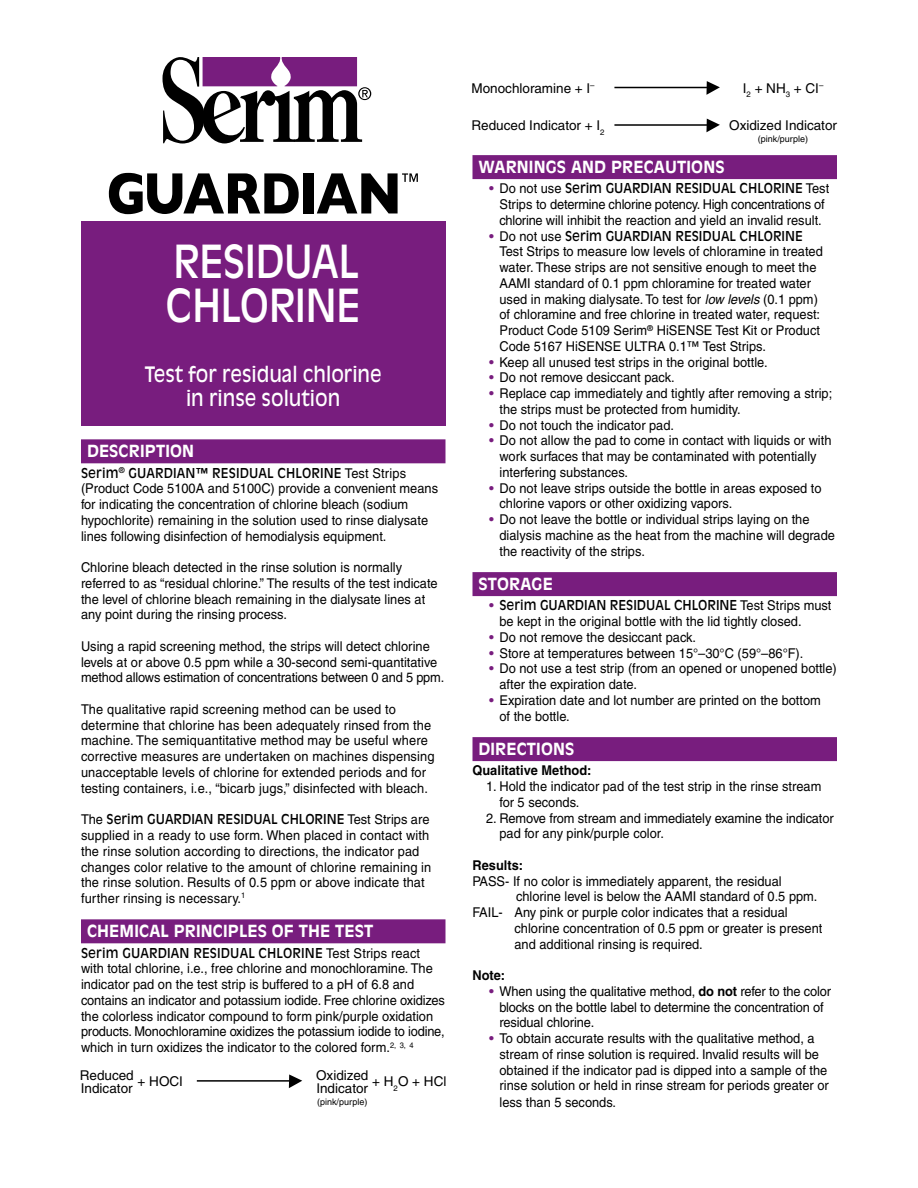
<style>
.page{position:relative;width:918px;height:1188px;background:#fff}
.page>*{position:absolute;margin:0;border:0;box-sizing:border-box;transform-origin:0 0}
.t1{font:45px/43.5px "Antique Olive";letter-spacing:-.02em;color:#fff;scale:.9 1}
.t2{font:21px/24px "Antique Olive";color:#fff;text-align:center;scale:.9 1}
.t3{font:700 16.5px "Antique Olive";letter-spacing:.01em;color:#fff}
.t4{font:13.5px/15.8px "Helvetica";color:#000;scale:.95 1}
.t5{font:13.5px "Antique Olive";color:#000;scale:.95 1}
.t6{font:13.5px/13.5px "Helvetica";color:#000}
.t7{font:13.5px/15.8px "Helvetica";letter-spacing:-.02em;color:#000;scale:.95 1}
.t8{font:700 13.5px "Helvetica";color:#000;scale:.95 1}
.t9{font:9px "Helvetica";color:#000}
.s1{font-family:"Helvetica"}
.s2{font-family:"Helvetica";color:#781d7e}
.s3{font-style:italic}
.s4{color:#781d7e}
.s5{font-weight:700}
</style>
<div class="page">
<div style="left:472px;top:155px;width:365px;height:24px;background:#781d7e"></div>
<div style="left:472px;top:572px;width:365px;height:24px;background:#781d7e"></div>
<div style="left:472px;top:737px;width:365px;height:24px;background:#781d7e"></div>
<div style="left:81px;top:439px;width:365px;height:24px;background:#781d7e"></div>
<div style="left:81px;top:919px;width:365px;height:24px;background:#781d7e"></div>
<hr style="left:197px;top:1080px;width:92px;height:2px;background:#000">
<svg style="left:289px;top:1074px;width:13px;height:14px"></svg>
<hr style="left:614px;top:87px;width:93px;height:1px;background:#000">
<svg style="left:706px;top:81px;width:14px;height:14px"></svg>
<div style="left:81px;top:221px;width:365px;height:205px;background:#781d7e"></div>
<svg style="left:163px;top:57px;width:208px;height:87px"></svg>
<svg style="left:109px;top:173px;width:190px;height:41px"></svg>
<div style="left:303px;top:173px;width:10px;height:40px;background:#000"></div>
<svg style="left:317px;top:173px;width:101px;height:40px"></svg>
<hr style="left:614px;top:124px;width:93px;height:2px;background:#000">
<svg style="left:706px;top:119px;width:14px;height:13px"></svg>
<h1 class="t1" style="left:166px;top:238px;width:219px">RESIDUAL<br>CHLORINE</h1>
<h2 class="t2" style="left:145px;top:361px;width:265px">Test for residual chlorine in rinse solution</h2>
<p class="t3" style="left:87px;top:441px;width:109px">DESCRIPTION</p>
<p class="t5" style="left:81px;top:465px;width:344px">Serim<sup>®</sup> GUARDIAN™ RESIDUAL CHLORINE <span class="s1">Test Strips</span></p>
<p class="t4" style="left:81px;top:481px;width:377px">(Product Code 5100A and 5100C) provide a convenient means for indicating the concentration of chlorine bleach (sodium hypochlorite) remaining in the solution used to rinse dialysate lines following disinfection of hemodialysis equipment.</p>
<p class="t4" style="left:81px;top:560px;width:377px">Chlorine bleach detected in the rinse solution is normally referred to as “residual chlorine.” The results of the test indicate the level of chlorine bleach remaining in the dialysate lines at any point during the rinsing process.</p>
<p class="t4" style="left:81px;top:638px;width:384px">Using a rapid screening method, the strips will detect chlorine levels at or above 0.5 ppm while a 30-second semi-quantitative method allows estimation of concentrations between 0 and 5 ppm.</p>
<p class="t4" style="left:81px;top:701px;width:374px">The qualitative rapid screening method can be used to determine that chlorine has been adequately rinsed from the machine. The semiquantitative method may be useful where corrective measures are undertaken on machines dispensing unacceptable levels of chlorine for extended periods and for testing containers, i.e., “bicarb jugs,” disinfected with bleach.</p>
<p class="t5" style="left:81px;top:811px;width:368px"><span class="s1">The</span> Serim GUARDIAN RESIDUAL CHLORINE <span class="s1">Test Strips are</span></p>
<p class="t4" style="left:81px;top:827px;width:370px">supplied in a ready to use form. When placed in contact with the rinse solution according to directions, the indicator pad changes color relative to the amount of chlorine remaining in the rinse solution. Results of 0.5 ppm or above indicate that further rinsing is necessary.<sup>1</sup></p>
<p class="t3" style="left:87px;top:921px;width:288px">CHEMICAL PRINCIPLES OF THE TEST</p>
<p class="t5" style="left:81px;top:945px;width:358px">Serim GUARDIAN RESIDUAL CHLORINE <span class="s1">Test Strips react</span></p>
<p class="t4" style="left:81px;top:961px;width:385px">with total chlorine, i.e., free chlorine and monochloramine. The indicator pad on the test strip is buffered to a pH of 6.8 and contains an indicator and potassium iodide. Free chlorine oxidizes the colorless indicator compound to form pink/purple oxidation products. Monochloramine oxidizes the potassium iodide to iodine, which in turn oxidizes the indicator to the colored form.<sup>2,</sup> <sup>3,</sup> <sup>4</sup></p>
<p class="t6" style="left:138px;top:1075px;width:47px">+ HOCI</p>
<p class="t6" style="left:316px;top:1068px;width:54px">Oxidized<br>Indicator</p>
<p class="t9" style="left:317px;top:1097px;width:52px">(pink/purple)</p>
<p class="t6" style="left:80px;top:1068px;width:56px">Reduced<br>Indicator</p>
<p class="t6" style="left:372px;top:1075px;width:76px">+ H<sub>2</sub>O + HCl</p>
<p class="t6" style="left:472px;top:81px;width:125px">Monochloramine + I<sup>–</sup></p>
<p class="t6" style="left:743px;top:81px;width:82px">I<sub>2</sub> + NH<sub>3</sub> + CI<sup>–</sup></p>
<p class="t6" style="left:472px;top:119px;width:135px">Reduced Indicator + I<sub>2</sub></p>
<p class="t6" style="left:729px;top:119px;width:109px">Oxidized Indicator</p>
<p class="t9" style="left:758px;top:134px;width:52px">(pink/purple)</p>
<p class="t3" style="left:478px;top:157px;width:248px">WARNINGS AND PRECAUTIONS</p>
<p class="t5" style="left:489px;top:180px;width:360px"><span class="s2">•</span> <span class="s1">Do not use</span> Serim GUARDIAN RESIDUAL CHLORINE <span class="s1">Test</span></p>
<p class="t7" style="left:499px;top:197px;width:344px">Strips to determine chlorine potency. High concentrations of chlorine will inhibit the reaction and yield an invalid result.</p>
<p class="t5" style="left:489px;top:228px;width:332px"><span class="s2">•</span> <span class="s1">Do not use</span> Serim GUARDIAN RESIDUAL CHLORINE</p>
<p class="t4" style="left:499px;top:244px;width:342px">Test Strips to measure low levels of chloramine in treated water. These strips are not sensitive enough to meet the AAMI standard of 0.1 ppm chloramine for treated water used in making dialysate. To test for <span class="s3">low levels</span> (0.1 ppm) of chloramine and free chlorine in treated water, request:<br>Product Code 5109 Serim<sup>®</sup> HiSENSE Test Kit or Product Code 5167 HiSENSE ULTRA 0.1™ Test Strips.</p>
<p class="t4" style="left:489px;top:354px;width:295px"><span class="s4">•</span> Keep all unused test strips in the original bottle.</p>
<p class="t4" style="left:489px;top:370px;width:197px"><span class="s4">•</span> Do not remove desiccant pack.</p>
<p class="t4" style="left:499px;top:386px;width:352px;text-indent:-10px"><span class="s4">•</span> Replace cap immediately and tightly after removing a strip; the strips must be protected from humidity.</p>
<p class="t4" style="left:489px;top:417px;width:196px"><span class="s4">•</span> Do not touch the indicator pad.</p>
<p class="t4" style="left:499px;top:433px;width:351px;text-indent:-10px"><span class="s4">•</span> Do not allow the pad to come in contact with liquids or with work surfaces that may be contaminated with potentially interfering substances.</p>
<p class="t4" style="left:499px;top:480px;width:341px;text-indent:-10px"><span class="s4">•</span> Do not leave strips outside the bottle in areas exposed to chlorine vapors or other oxidizing vapors.</p>
<p class="t4" style="left:499px;top:512px;width:355px;text-indent:-10px"><span class="s4">•</span> Do not leave the bottle or individual strips laying on the dialysis machine as the heat from the machine will degrade the reactivity of the strips.</p>
<p class="t3" style="left:478px;top:574px;width:76px">STORAGE</p>
<p class="t5" style="left:489px;top:597px;width:362px"><span class="s2">•</span> Serim GUARDIAN RESIDUAL CHLORINE <span class="s1">Test Strips must</span></p>
<p class="t4" style="left:499px;top:614px;width:320px">be kept in the original bottle with the lid tightly closed.</p>
<p class="t4" style="left:489px;top:629px;width:220px"><span class="s4">•</span> Do not remove the desiccant pack.</p>
<p class="t4" style="left:489px;top:645px;width:333px"><span class="s4">•</span> Store at temperatures between 15°–30°C (59°–86°F).</p>
<p class="t4" style="left:499px;top:661px;width:357px;text-indent:-10px"><span class="s4">•</span> Do not use a test strip (from an opened or unopened bottle) after the expiration date.</p>
<p class="t4" style="left:499px;top:692px;width:340px;text-indent:-10px"><span class="s4">•</span> Expiration date and lot number are printed on the bottom of the bottle.</p>
<p class="t3" style="left:478px;top:739px;width:97px">DIRECTIONS</p>
<p class="t8" style="left:472px;top:762px;width:127px">Qualitative Method:</p>
<p class="t4" style="left:500px;top:779px;width:340px;text-indent:-14px">1. Hold the indicator pad of the test strip in the rinse stream for 5 seconds.</p>
<p class="t4" style="left:500px;top:810px;width:353px;text-indent:-14px">2. Remove from stream and immediately examine the indicator pad for any pink/purple color.</p>
<p class="t8" style="left:472px;top:857px;width:55px">Results:</p>
<p class="t4" style="left:472px;top:873px;width:327px">PASS- If no color is immediately apparent, the residual</p>
<p class="t4" style="left:516px;top:889px;width:319px">chlorine level is below the AAMI standard of 0.5 ppm.</p>
<p class="t4" style="left:472px;top:905px;width:333px">FAIL- Any pink or purple color indicates that a residual</p>
<p class="t4" style="left:515px;top:920px;width:326px">chlorine concentration of 0.5 ppm or greater is present</p>
<p class="t4" style="left:515px;top:936px;width:200px">and additional rinsing is required.</p>
<p class="t8" style="left:472px;top:967px;width:36px">Note:</p>
<p class="t4" style="left:500px;top:983px;width:351px;text-indent:-11px"><span class="s4">•</span> When using the qualitative method, <span class="s5">do not</span> refer to the color blocks on the bottle label to determine the concentration of residual chlorine.</p>
<p class="t4" style="left:499px;top:1030px;width:348px;text-indent:-10px"><span class="s4">•</span> To obtain accurate results with the qualitative method, a stream of rinse solution is required. Invalid results will be obtained if the indicator pad is dipped into a sample of the rinse solution or held in rinse stream for periods greater or less than 5 seconds.</p>
</div>
